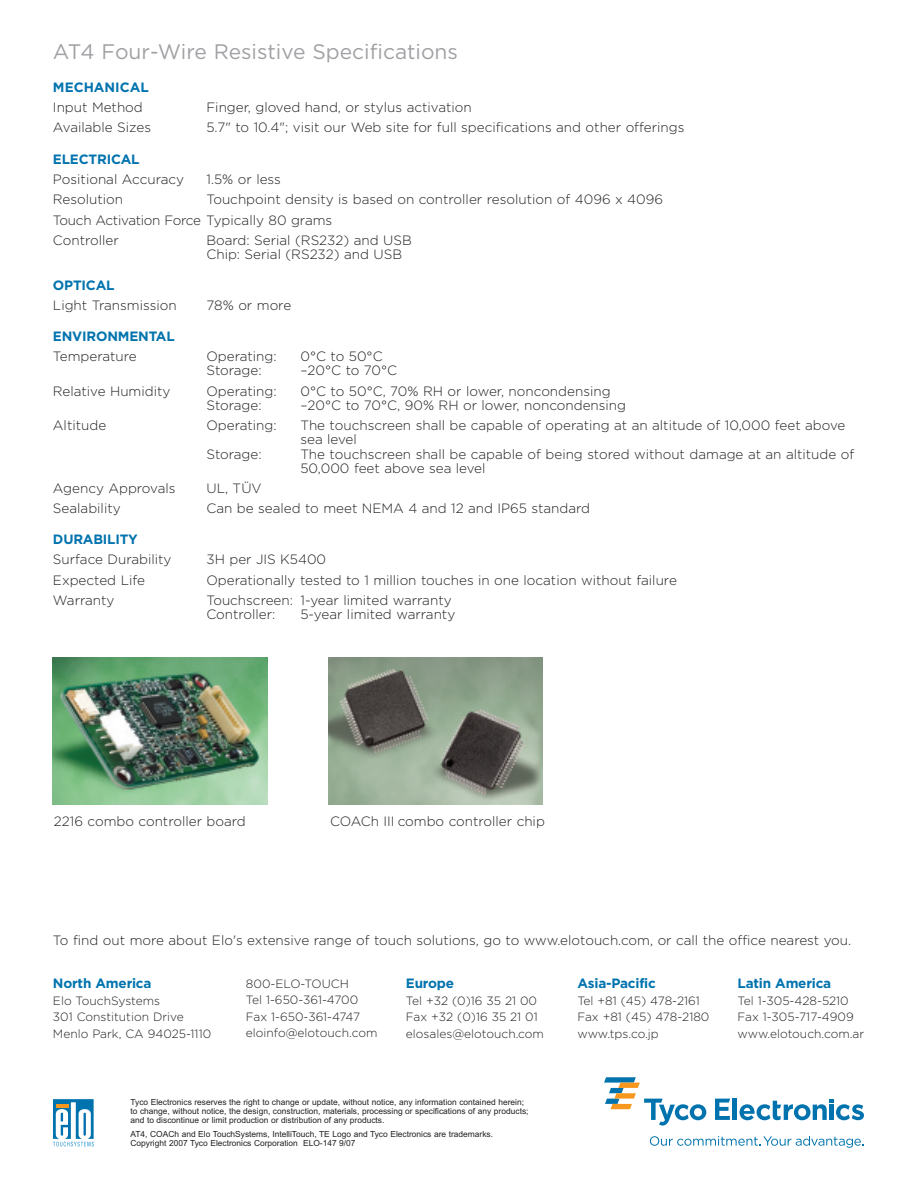
<style>
.page{position:relative;width:918px;height:1188px;background:#fff}
.page>*{position:absolute;margin:0;border:0;box-sizing:border-box;transform-origin:0 0}
.t1{font:21px "Gotham";color:#a1a1a5}
.t2{font:300 13.5px/14.2px "Gotham";color:#231f20}
.t3{font:700 13.5px "Gotham";letter-spacing:-.015em;color:#0073ae}
.t4{font:300 12px/16.5px "Gotham";color:#231f20}
.t5{font:8.4px/9px "Arial";color:#231f20}
</style>
<div class="page">
<svg style="left:715px;top:1099px;width:15px;height:21px"></svg>
<hr style="left:733px;top:1099px;width:4px;height:21px;background:#0073ae">
<svg style="left:740px;top:1099px;width:124px;height:21px"></svg>
<svg style="left:650px;top:1136px;width:213px;height:12px"></svg>
<svg style="left:604px;top:1077px;width:102px;height:49px"></svg>
<svg style="left:53px;top:1099px;width:41px;height:47px"></svg>
<img style="left:53px;top:657px;width:214px;height:148px">
<img style="left:328px;top:657px;width:215px;height:148px">
<h1 class="t1" style="left:53px;top:39px;width:407px">AT4 Four-Wire Resistive Specifications</h1>
<p class="t3" style="left:53px;top:79px;width:97px">MECHANICAL</p>
<p class="t2" style="left:53px;top:100px;width:91px">Input Method</p>
<p class="t2" style="left:206px;top:100px;width:267px">Finger, gloved hand, or stylus activation</p>
<p class="t2" style="left:53px;top:121px;width:100px">Available Sizes</p>
<p class="t2" style="left:206px;top:121px;width:480px">5.7" to 10.4"; visit our Web site for full specifications and other offerings</p>
<p class="t3" style="left:53px;top:151px;width:88px">ELECTRICAL</p>
<p class="t2" style="left:53px;top:172px;width:133px">Positional Accuracy</p>
<p class="t2" style="left:206px;top:172px;width:76px">1.5% or less</p>
<p class="t2" style="left:53px;top:193px;width:72px">Resolution</p>
<p class="t2" style="left:53px;top:190px;width:612px;line-height:20.2px;text-indent:153px">Touchpoint density is based on controller resolution of 4096 x 4096<br>Touch Activation Force Typically 80 grams<br>Controller</p>
<p class="t2" style="left:206px;top:233px;width:207px">Board: Serial (RS232) and USB<br>Chip: Serial (RS232) and USB</p>
<p class="t3" style="left:53px;top:277px;width:63px">OPTICAL</p>
<p class="t2" style="left:53px;top:298px;width:125px">Light Transmission</p>
<p class="t2" style="left:206px;top:298px;width:86px">78% or more</p>
<p class="t3" style="left:53px;top:328px;width:123px">ENVIRONMENTAL</p>
<p class="t2" style="left:53px;top:349px;width:85px">Temperature</p>
<p class="t2" style="left:206px;top:349px;width:72px">Operating:</p>
<p class="t2" style="left:301px;top:349px;width:84px">0°C to 50°C</p>
<p class="t2" style="left:206px;top:364px;width:57px">Storage:</p>
<p class="t2" style="left:301px;top:364px;width:98px">–20°C to 70°C</p>
<p class="t2" style="left:53px;top:384px;width:119px">Relative Humidity</p>
<p class="t2" style="left:206px;top:384px;width:72px">Operating:</p>
<p class="t2" style="left:301px;top:384px;width:312px">0°C to 50°C, 70% RH or lower, noncondensing</p>
<p class="t2" style="left:206px;top:398px;width:57px">Storage:</p>
<p class="t2" style="left:301px;top:398px;width:327px">–20°C to 70°C, 90% RH or lower, noncondensing</p>
<p class="t2" style="left:53px;top:418px;width:55px">Altitude</p>
<p class="t2" style="left:206px;top:418px;width:72px">Operating:</p>
<p class="t2" style="left:300px;top:418px;width:546px">The touchscreen shall be capable of operating at an altitude of 10,000 feet above sea level</p>
<p class="t2" style="left:206px;top:447px;width:57px">Storage:</p>
<p class="t2" style="left:300px;top:447px;width:555px">The touchscreen shall be capable of being stored without damage at an altitude of<br>50,000 feet above sea level</p>
<p class="t2" style="left:53px;top:481px;width:124px">Agency Approvals</p>
<p class="t2" style="left:206px;top:481px;width:57px">UL, TÜV</p>
<p class="t2" style="left:53px;top:502px;width:69px">Sealability</p>
<p class="t2" style="left:206px;top:502px;width:385px">Can be sealed to meet NEMA 4 and 12 and IP65 standard</p>
<p class="t3" style="left:53px;top:532px;width:86px">DURABILITY</p>
<p class="t2" style="left:53px;top:553px;width:120px">Surface Durability</p>
<p class="t2" style="left:206px;top:553px;width:121px">3H per JIS K5400</p>
<p class="t2" style="left:53px;top:573px;width:94px">Expected Life</p>
<p class="t2" style="left:206px;top:573px;width:472px">Operationally tested to 1 million touches in one location without failure</p>
<p class="t2" style="left:53px;top:593px;width:63px">Warranty</p>
<p class="t2" style="left:206px;top:593px;width:247px">Touchscreen: 1-year limited warranty<br>Controller:</p>
<p class="t2" style="left:300px;top:607px;width:156px">5-year limited warranty</p>
<p class="t2" style="left:54px;top:814px;width:193px">2216 combo controller board</p>
<p class="t2" style="left:330px;top:814px;width:216px">COACh III combo controller chip</p>
<p class="t2" style="left:53px;top:933px;width:800px">To find out more about Elo's extensive range of touch solutions, go to www.elotouch.com, or call the office nearest you.</p>
<p class="t3" style="left:53px;top:976px;width:100px">North America</p>
<p class="t4" style="left:53px;top:992px;width:160px">Elo TouchSystems<br>301 Constitution Drive<br>Menlo Park, CA 94025-1110</p>
<p class="t4" style="left:246px;top:975px;width:133px">800-ELO-TOUCH<br>Tel 1-650-361-4700<br>Fax 1-650-361-4747 eloinfo@elotouch.com</p>
<p class="t3" style="left:406px;top:976px;width:50px">Europe</p>
<p class="t4" style="left:406px;top:992px;width:140px">Tel +32 (0)16 35 21 00<br>Fax +32 (0)16 35 21 01 elosales@elotouch.com</p>
<p class="t5" style="left:130px;top:1098px;width:400px">Tyco Electronics reserves the right to change or update, without notice, any information contained herein; to change, without notice, the design, construction, materials, processing or specifications of any products; and to discontinue or limit production or distribution of any products.</p>
<p class="t5" style="left:130px;top:1129px;width:364px">AT4, COACh and Elo TouchSystems, IntelliTouch, TE Logo and Tyco Electronics are trademarks.<br>Copyright 2007 Tyco Electronics Corporation ELO-147 9/07</p>
<p class="t3" style="left:577px;top:976px;width:80px">Asia-Pacific</p>
<p class="t4" style="left:577px;top:992px;width:134px">Tel +81 (45) 478-2161<br>Fax +81 (45) 478-2180 www.tps.co.jp</p>
<p class="t3" style="left:738px;top:976px;width:95px">Latin America</p>
<p class="t4" style="left:738px;top:992px;width:128px">Tel 1-305-428-5210<br>Fax 1-305-717-4909 www.elotouch.com.ar</p>
</div>
